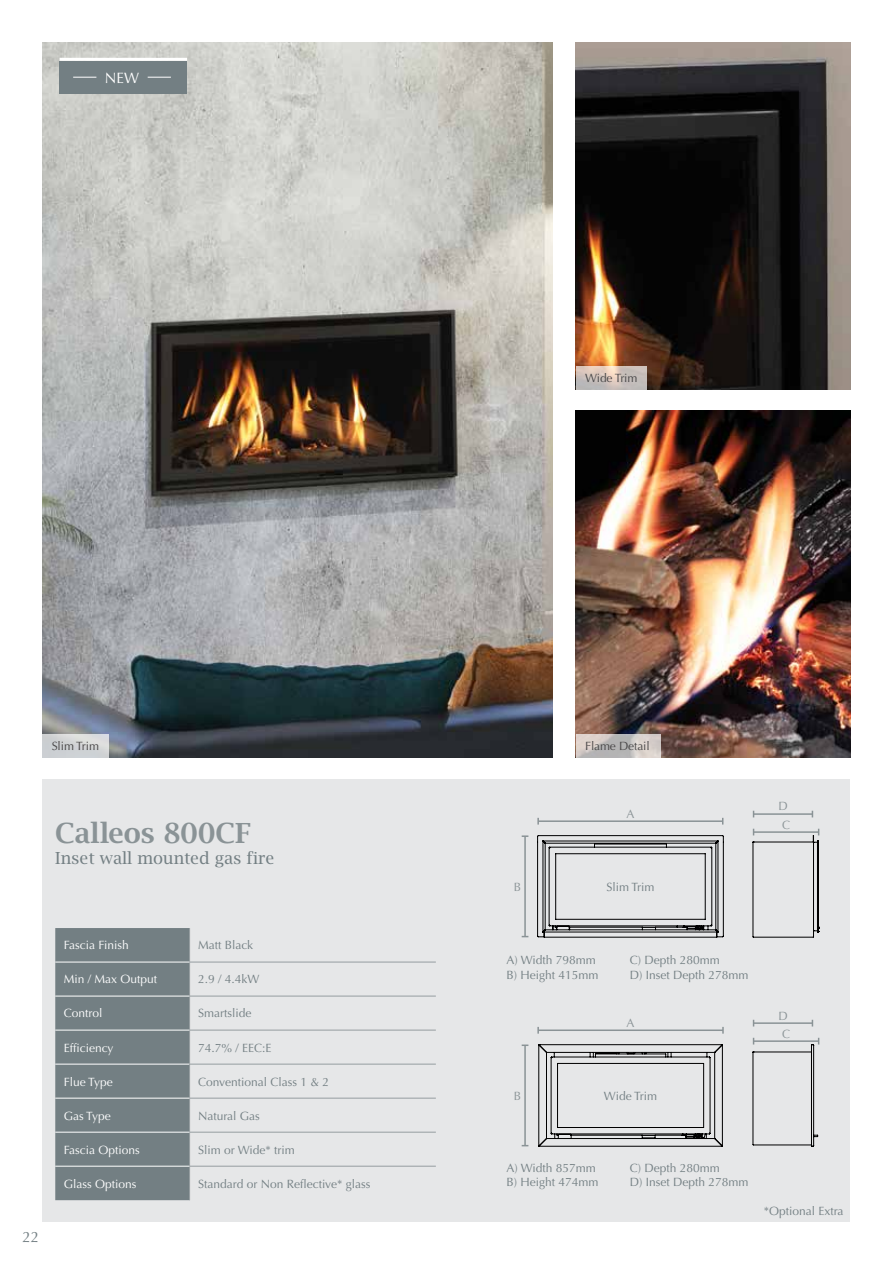
<style>
.page{position:relative;width:893px;height:1263px;background:#fff}
.page>*{position:absolute;margin:0;border:0;box-sizing:border-box;transform-origin:0 0}
.t1{font:600 30px "Lucida Bright EF";color:#8a9396}
.t2{font:18px "Lucida Bright EF";color:#737f83}
.t3{font:15px "Optima LT Std";color:#fff}
.t4{font:15px "Optima LT Std";color:#737f83}
.t5{font:12px/14.4px "Optima LT Std";color:#737f83}
.t6{font:12px "Optima LT Std";color:#fff}
.t7{font:12px "Optima LT Std";letter-spacing:-.01em;color:#484647}
.t8{font:12px "Optima LT Std";color:#8a9396}
</style>
<div class="page">
<img style="left:42px;top:43px;width:511px;height:715px">
<hr style="left:60px;top:58px;width:127px;height:3px;background:#fff">
<div style="left:60px;top:61px;width:127px;height:33px;background:#737f83"></div>
<svg style="left:148px;top:77px;width:23px;height:1px"></svg>
<svg style="left:73px;top:77px;width:23px;height:1px"></svg>
<div style="left:43px;top:779px;width:807px;height:442px;background:#e6e7e8"></div>
<div style="left:55px;top:928px;width:134px;height:272px;background:#737f83"></div>
<hr style="left:189px;top:928px;width:1px;height:34px;background:#959da0">
<hr style="left:189px;top:962px;width:247px;height:1px;background:#959da0">
<hr style="left:189px;top:962px;width:1px;height:34px;background:#959da0">
<hr style="left:189px;top:996px;width:247px;height:1px;background:#959da0">
<hr style="left:189px;top:996px;width:1px;height:34px;background:#959da0">
<hr style="left:189px;top:1030px;width:247px;height:1px;background:#959da0">
<hr style="left:189px;top:1030px;width:1px;height:34px;background:#959da0">
<hr style="left:189px;top:1064px;width:247px;height:1px;background:#959da0">
<hr style="left:189px;top:1098px;width:247px;height:1px;background:#959da0">
<hr style="left:189px;top:1132px;width:247px;height:1px;background:#959da0">
<hr style="left:189px;top:1166px;width:247px;height:1px;background:#959da0">
<hr style="left:55px;top:1064px;width:134px;height:1px;background:#fff">
<hr style="left:189px;top:1064px;width:1px;height:34px;background:#959da0">
<hr style="left:189px;top:1098px;width:1px;height:34px;background:#959da0">
<hr style="left:55px;top:962px;width:134px;height:1px;background:#fff">
<hr style="left:55px;top:996px;width:134px;height:1px;background:#fff">
<hr style="left:55px;top:1030px;width:134px;height:1px;background:#fff">
<hr style="left:189px;top:1132px;width:1px;height:34px;background:#959da0">
<hr style="left:189px;top:1166px;width:1px;height:34px;background:#959da0">
<hr style="left:55px;top:1098px;width:134px;height:1px;background:#fff">
<hr style="left:55px;top:1132px;width:134px;height:1px;background:#fff">
<hr style="left:55px;top:1166px;width:134px;height:1px;background:#fff">
<svg style="left:537px;top:835px;width:186px;height:102px"></svg>
<hr style="left:524px;top:836px;width:2px;height:100px;background:#8a9396">
<svg style="left:753px;top:829px;width:66px;height:108px"></svg>
<hr style="left:538px;top:820px;width:185px;height:2px;background:#8a9396">
<hr style="left:754px;top:813px;width:58px;height:2px;background:#8a9396">
<svg style="left:752px;top:1038px;width:67px;height:109px"></svg>
<hr style="left:754px;top:1022px;width:58px;height:2px;background:#8a9396">
<svg style="left:539px;top:1044px;width:183px;height:102px"></svg>
<hr style="left:524px;top:1045px;width:2px;height:101px;background:#8a9396">
<hr style="left:538px;top:1029px;width:185px;height:2px;background:#8a9396">
<svg style="left:537px;top:1027px;width:2px;height:7px"></svg>
<svg style="left:722px;top:1027px;width:2px;height:7px"></svg>
<img style="left:576px;top:43px;width:274px;height:346px">
<img style="left:576px;top:411px;width:274px;height:347px">
<div style="left:42px;top:734px;width:67px;height:24px;background:linear-gradient(to right,#caced1,#dadbdc)"></div>
<svg style="left:576px;top:734px;width:85px;height:24px;background:#cac5c2"></svg>
<svg style="left:576px;top:366px;width:70px;height:23px;background:#cfc2bb"></svg>
<p class="t3" style="left:105px;top:69px;width:36px">NEW</p>
<p class="t7" style="left:585px;top:371px;width:54px">Wide Trim</p>
<p class="t7" style="left:52px;top:739px;width:49px">Slim Trim</p>
<p class="t7" style="left:585px;top:739px;width:66px">Flame Detail</p>
<h1 class="t1" style="left:55px;top:817px;width:198px">Calleos 800CF</h1>
<h2 class="t2" style="left:55px;top:849px;width:221px">Inset wall mounted gas fire</h2>
<p class="t4" style="left:23px;top:1228px;width:18px">22</p>
<p class="t6" style="left:64px;top:938px;width:67px">Fascia Finish</p>
<p class="t5" style="left:198px;top:938px;width:57px">Matt Black</p>
<p class="t6" style="left:64px;top:972px;width:95px">Min / Max Output</p>
<p class="t5" style="left:198px;top:972px;width:63px">2.9 / 4.4kW</p>
<p class="t6" style="left:64px;top:1006px;width:40px">Control</p>
<p class="t5" style="left:198px;top:1006px;width:55px">Smartslide</p>
<p class="t6" style="left:64px;top:1040px;width:51px">Efficiency</p>
<p class="t5" style="left:198px;top:1040px;width:75px">74.7% / EEC:E</p>
<p class="t6" style="left:64px;top:1074px;width:50px">Flue Type</p>
<p class="t5" style="left:198px;top:1074px;width:133px">Conventional Class 1 &amp; 2</p>
<p class="t6" style="left:64px;top:1108px;width:48px">Gas Type</p>
<p class="t5" style="left:198px;top:1108px;width:63px">Natural Gas</p>
<p class="t6" style="left:64px;top:1142px;width:78px">Fascia Options</p>
<p class="t5" style="left:198px;top:1142px;width:98px">Slim or Wide* trim</p>
<p class="t6" style="left:64px;top:1176px;width:74px">Glass Options</p>
<p class="t5" style="left:198px;top:1176px;width:174px">Standard or Non Reflective* glass</p>
<p class="t8" style="left:626px;top:806px;width:10px">A</p>
<p class="t8" style="left:514px;top:880px;width:9px">B</p>
<p class="t5" style="left:606px;top:880px;width:50px">Slim Trim</p>
<p class="t8" style="left:778px;top:799px;width:11px">D</p>
<p class="t8" style="left:782px;top:817px;width:10px">C</p>
<p class="t5" style="left:507px;top:953px;width:94px">A) Width 798mm<br>B) Height 415mm</p>
<p class="t5" style="left:630px;top:953px;width:120px">C) Depth 280mm<br>D) Inset Depth 278mm</p>
<p class="t8" style="left:627px;top:1016px;width:10px">A</p>
<p class="t8" style="left:514px;top:1089px;width:9px">B</p>
<p class="t5" style="left:604px;top:1089px;width:55px">Wide Trim</p>
<p class="t8" style="left:778px;top:1008px;width:11px">D</p>
<p class="t8" style="left:782px;top:1026px;width:10px">C</p>
<p class="t5" style="left:507px;top:1161px;width:94px">A) Width 857mm<br>B) Height 474mm</p>
<p class="t5" style="left:630px;top:1161px;width:120px">C) Depth 280mm<br>D) Inset Depth 278mm</p>
<p class="t5" style="left:764px;top:1204px;width:81px">*Optional Extra</p>
</div>
